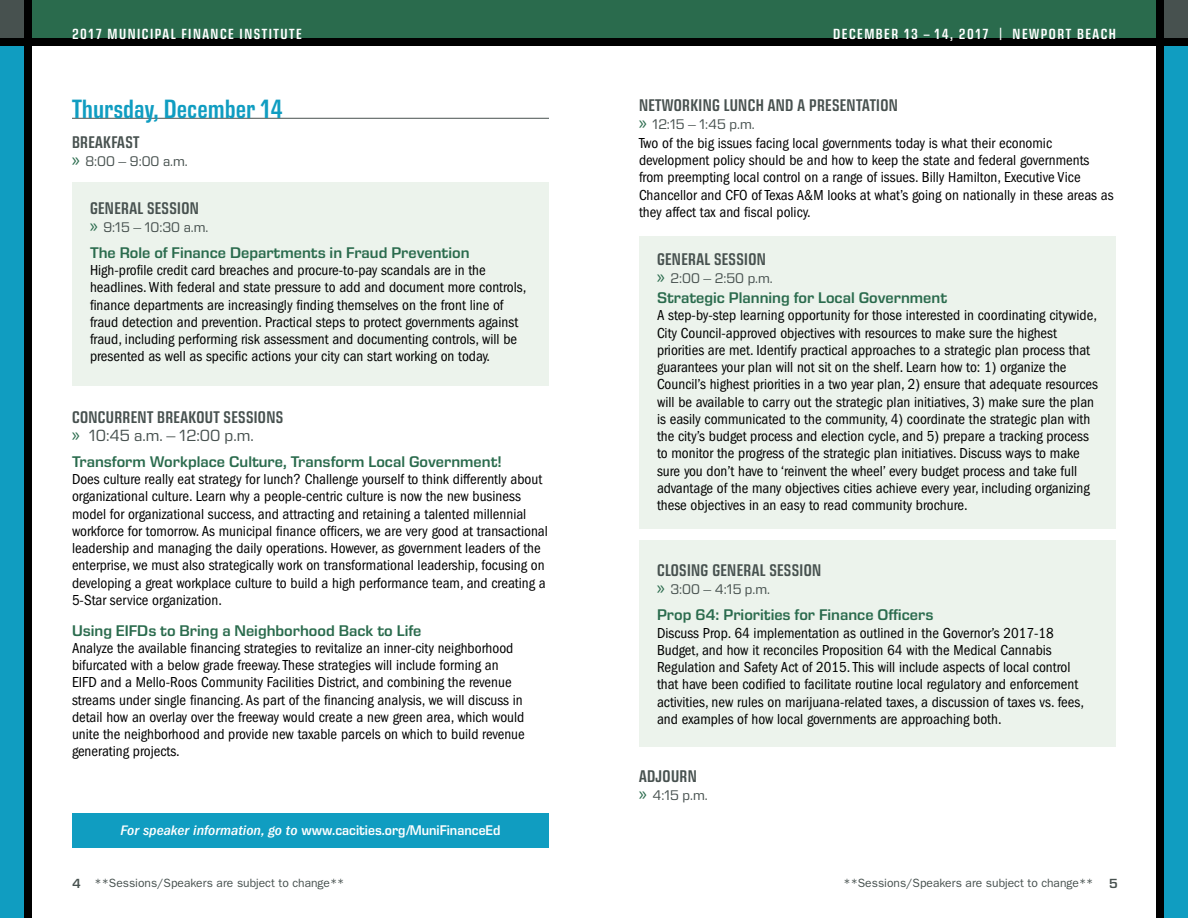
<style>
.page{position:relative;width:1188px;height:918px;background:#fff}
.page>*{position:absolute;margin:0;border:0;box-sizing:border-box;transform-origin:0 0}
.t1{font:600 condensed 27px "Eurostile Next LT Pro";color:#109dc1}
.t2{font:600 condensed 17.25px "Eurostile Next LT Pro";letter-spacing:.02em;color:#47514f}
.t3{font:16.5px "Eurostile Next LT Pro";color:#47514f}
.t4{font:600 15.75px "Eurostile Next LT Pro";color:#2a6b4d}
.t5{font:condensed 15px/17.2px "Franklin Gothic";color:#000}
.t6{font:600 condensed 15px "Eurostile Next LT Pro";letter-spacing:.1em;color:#fff}
.t7{font:14.25px "Eurostile Next LT Pro";color:#47514f}
.t8{font:600 14.25px "Eurostile Next LT Pro";color:#fff;scale:.93 1}
.t9{font:12px "Franklin Gothic";color:#47514f}
.s1{font-family:"Myriad";font-size:19.5px;color:#2a6b4d}
.s2{font-family:"Franklin Gothic";font-weight:500;font-style:italic;font-stretch:condensed}
.s3{font-family:"Eurostile Next LT Pro";font-weight:600;font-size:13.5px}
</style>
<div class="page">
<div style="left:29px;top:0;width:1159px;height:44px;background:#2a6b4d"></div>
<div style="left:0;top:0;width:27px;height:44px;background:#47514f"></div>
<div style="left:1161px;top:0;width:27px;height:44px;background:#47514f"></div>
<div style="left:1162px;top:41px;width:26px;height:877px;background:#109dc1"></div>
<div style="left:0;top:41px;width:26px;height:877px;background:#109dc1"></div>
<div style="left:0;top:39px;width:1188px;height:7px;background:#000"></div>
<div style="left:24px;top:0;width:8px;height:918px;background:#000"></div>
<div style="left:1156px;top:0;width:8px;height:918px;background:#000"></div>
<div style="left:72px;top:183px;width:477px;height:203px;background:#ecf3ec"></div>
<div style="left:639px;top:541px;width:477px;height:206px;background:#ecf3ec"></div>
<div style="left:639px;top:237px;width:477px;height:292px;background:#ecf3ec"></div>
<hr style="left:72px;top:118px;width:477px;height:1px;background:#47514f">
<div style="left:72px;top:814px;width:477px;height:34px;background:#109dc1"></div>
<p class="t6" style="left:72px;top:25px;width:231px">2017 MUNICIPAL FINANCE INSTITUTE</p>
<p class="t6" style="left:833px;top:25px;width:284px">DECEMBER 13 – 14, 2017 | NEWPORT BEACH</p>
<h1 class="t1" style="left:72px;top:94px;width:213px">Thursday, December 14</h1>
<p class="t2" style="left:72px;top:132px;width:69px">BREAKFAST</p>
<p class="t7" style="left:72px;top:153px;width:117px"><span class="s1">»</span> 8:00 – 9:00 a.m.</p>
<p class="t2" style="left:90px;top:198px;width:110px">GENERAL SESSION</p>
<p class="t7" style="left:90px;top:219px;width:120px"><span class="s1">»</span> 9:15 – 10:30 a.m.</p>
<p class="t4" style="left:90px;top:244px;width:381px">The Role of Finance Departments in Fraud Prevention</p>
<p class="t5" style="left:90px;top:262px;width:438px">High-profile credit card breaches and procure-to-pay scandals are in the headlines. With federal and state pressure to add and document more controls, finance departments are increasingly finding themselves on the front line of fraud detection and prevention. Practical steps to protect governments against fraud, including performing risk assessment and documenting controls, will be presented as well as specific actions your city can start working on today.</p>
<p class="t2" style="left:72px;top:407px;width:213px">CONCURRENT BREAKOUT SESSIONS</p>
<p class="t3" style="left:72px;top:426px;width:183px"><span class="s1">»</span> 10:45 a.m. – 12:00 p.m.</p>
<p class="t4" style="left:72px;top:453px;width:431px">Transform Workplace Culture, Transform Local Government!</p>
<p class="t5" style="left:72px;top:471px;width:477px">Does culture really eat strategy for lunch? Challenge yourself to think differently about organizational culture. Learn why a people-centric culture is now the new business model for organizational success, and attracting and retaining a talented millennial workforce for tomorrow. As municipal finance officers, we are very good at transactional leadership and managing the daily operations. However, as government leaders of the enterprise, we must also strategically work on transformational leadership, focusing on developing a great workplace culture to build a high performance team, and creating a 5-Star service organization.</p>
<p class="t4" style="left:72px;top:621px;width:351px">Using EIFDs to Bring a Neighborhood Back to Life</p>
<p class="t5" style="left:72px;top:639px;width:454px">Analyze the available financing strategies to revitalize an inner-city neighborhood bifurcated with a below grade freeway. These strategies will include forming an EIFD and a Mello-Roos Community Facilities District, and combining the revenue streams under single financing. As part of the financing analysis, we will discuss in detail how an overlay over the freeway would create a new green area, which would unite the neighborhood and provide new taxable parcels on which to build revenue generating projects.</p>
<p class="t8" style="left:120px;top:822px;width:410px"><span class="s2">For speaker information, go to</span> www.cacities.org/MuniFinanceEd</p>
<p class="t2" style="left:639px;top:96px;width:260px">NETWORKING LUNCH AND A PRESENTATION</p>
<p class="t7" style="left:639px;top:116px;width:117px"><span class="s1">»</span> 12:15 – 1:45 p.m.</p>
<p class="t5" style="left:639px;top:134px;width:476px">Two of the big issues facing local governments today is what their economic development policy should be and how to keep the state and federal governments from preempting local control on a range of issues. Billy Hamilton, Executive Vice Chancellor and CFO of Texas A&amp;M looks at what’s going on nationally in these areas as they affect tax and fiscal policy.</p>
<p class="t2" style="left:657px;top:249px;width:110px">GENERAL SESSION</p>
<p class="t7" style="left:657px;top:270px;width:117px"><span class="s1">»</span> 2:00 – 2:50 p.m.</p>
<p class="t4" style="left:657px;top:289px;width:292px">Strategic Planning for Local Government</p>
<p class="t5" style="left:657px;top:307px;width:443px">A step-by-step learning opportunity for those interested in coordinating citywide, City Council-approved objectives with resources to make sure the highest priorities are met. Identify practical approaches to a strategic plan process that guarantees your plan will not sit on the shelf. Learn how to: 1) organize the Council’s highest priorities in a two year plan, 2) ensure that adequate resources will be available to carry out the strategic plan initiatives, 3) make sure the plan is easily communicated to the community, 4) coordinate the strategic plan with the city’s budget process and election cycle, and 5) prepare a tracking process to monitor the progress of the strategic plan initiatives. Discuss ways to make sure you don’t have to ‘reinvent the wheel’ every budget process and take full advantage of the many objectives cities achieve every year, including organizing these objectives in an easy to read community brochure.</p>
<p class="t2" style="left:657px;top:561px;width:166px">CLOSING GENERAL SESSION</p>
<p class="t7" style="left:657px;top:581px;width:115px"><span class="s1">»</span> 3:00 – 4:15 p.m.</p>
<p class="t4" style="left:657px;top:606px;width:278px">Prop 64: Priorities for Finance Officers</p>
<p class="t5" style="left:657px;top:624px;width:429px">Discuss Prop. 64 implementation as outlined in the Governor’s 2017-18<br>Budget, and how it reconciles Proposition 64 with the Medical Cannabis Regulation and Safety Act of 2015. This will include aspects of local control that have been codified to facilitate routine local regulatory and enforcement activities, new rules on marijuana-related taxes, a discussion of taxes vs. fees, and examples of how local governments are approaching both.</p>
<p class="t2" style="left:639px;top:767px;width:59px">ADJOURN</p>
<p class="t7" style="left:639px;top:787px;width:70px"><span class="s1">»</span> 4:15 p.m.</p>
<p class="t9" style="left:72px;top:876px;width:274px"><span class="s3">4</span> **Sessions/Speakers are subject to change**</p>
<p class="t9" style="left:843px;top:876px;width:276px">**Sessions/Speakers are subject to change** <span class="s3">5</span></p>
</div>
